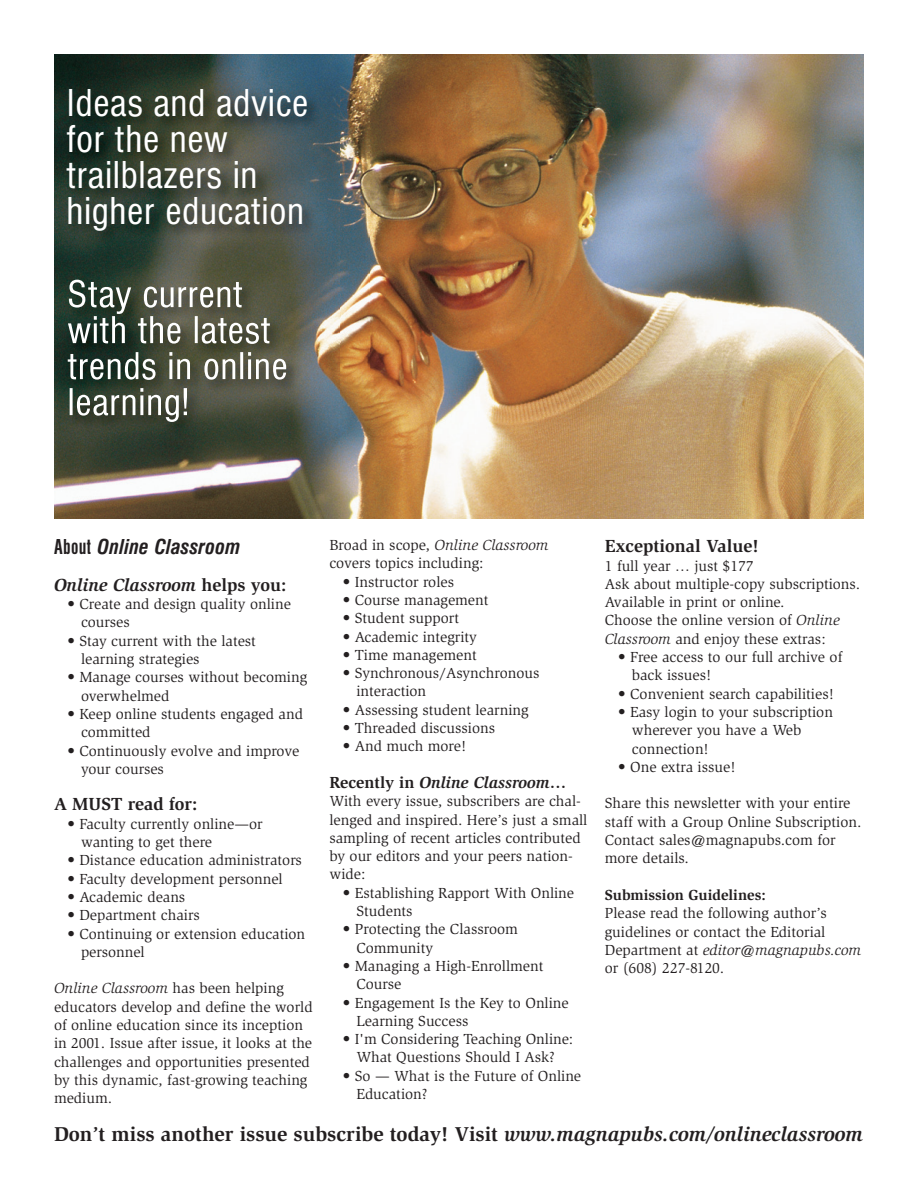
<style>
.page{position:relative;width:918px;height:1188px;background:#fff}
.page>*{position:absolute;margin:0;border:0;box-sizing:border-box;transform-origin:0 0}
.t1{font:condensed 40.5px/36px "Nimbus San D";letter-spacing:.015em;color:#fff}
.t2{font:italic 700 condensed 22.5px "Nimbus San D";letter-spacing:.015em;color:#231f20}
.t3{font:700 20.7px "Slimbach";color:#231f20}
.t4{font:700 18px "Slimbach";color:#231f20}
.t5{font:italic 700 18px "Slimbach";color:#231f20}
.t6{font:italic 700 16.5px "Slimbach";color:#231f20}
.t7{font:15px/18.3px "Slimbach";color:#231f20}
.t8{font:700 15px "Slimbach";color:#231f20}
.s1{font-style:normal}
.s2{font-style:italic}
</style>
<div class="page">
<img style="left:54px;top:54px;width:810px;height:465px">
<img style="left:54px;top:269px;width:2px;height:250px">
<img style="left:56px;top:439px;width:283px;height:80px">
<img style="left:56px;top:79px;width:314px;height:360px">
<img style="left:69px;top:280px;width:173px;height:34px">
<img style="left:68px;top:316px;width:202px;height:28px">
<img style="left:68px;top:352px;width:218px;height:28px">
<img style="left:70px;top:388px;width:117px;height:34px">
<h1 class="t1" style="left:66px;top:84px;width:244px">Ideas and advice for the new trailblazers in higher education</h1>
<h2 class="t2" style="left:54px;top:533px;width:187px"><span class="s1">About</span> Online Classroom</h2>
<p class="t5" style="left:54px;top:578px;width:234px">Online Classroom <span class="s1">helps you:</span></p>
<p class="t7" style="left:81px;top:596px;width:211px;text-indent:-14px">• Create and design quality online courses</p>
<p class="t7" style="left:81px;top:633px;width:177px;text-indent:-14px">• Stay current with the latest learning strategies</p>
<p class="t7" style="left:81px;top:669px;width:228px;text-indent:-14px">• Manage courses without becoming overwhelmed</p>
<p class="t7" style="left:81px;top:706px;width:223px;text-indent:-14px">• Keep online students engaged and committed</p>
<p class="t7" style="left:81px;top:743px;width:220px;text-indent:-14px">• Continuously evolve and improve your courses</p>
<p class="t4" style="left:54px;top:797px;width:145px">A MUST read for:</p>
<p class="t7" style="left:81px;top:816px;width:183px;text-indent:-14px">• Faculty currently online—or wanting to get there</p>
<p class="t7" style="left:68px;top:852px;width:236px">• Distance education administrators</p>
<p class="t7" style="left:68px;top:871px;width:217px">• Faculty development personnel</p>
<p class="t7" style="left:68px;top:889px;width:119px">• Academic deans</p>
<p class="t7" style="left:68px;top:907px;width:134px">• Department chairs</p>
<p class="t7" style="left:81px;top:926px;width:226px;text-indent:-14px">• Continuing or extension education personnel</p>
<p class="t7" style="left:54px;top:980px;width:260px"><span class="s2">Online Classroom</span> has been helping educators develop and define the world of online education since its inception in 2001. Issue after issue, it looks at the challenges and opportunities presented by this dynamic, fast-growing teaching medium.</p>
<p class="t7" style="left:329px;top:537px;width:221px">Broad in scope, <span class="s2">Online Classroom </span>covers topics including:</p>
<p class="t7" style="left:343px;top:574px;width:113px">• Instructor roles</p>
<p class="t7" style="left:343px;top:592px;width:147px">• Course management</p>
<p class="t7" style="left:343px;top:610px;width:118px">• Student support</p>
<p class="t7" style="left:343px;top:629px;width:136px">• Academic integrity</p>
<p class="t7" style="left:343px;top:647px;width:135px">• Time management</p>
<p class="t7" style="left:356px;top:665px;width:185px;text-indent:-14px">• Synchronous/Asynchronous interaction</p>
<p class="t7" style="left:343px;top:702px;width:187px">• Assessing student learning</p>
<p class="t7" style="left:343px;top:720px;width:154px">• Threaded discussions</p>
<p class="t7" style="left:343px;top:738px;width:125px">• And much more!</p>
<p class="t6" style="left:329px;top:776px;width:238px"><span class="s1">Recently in</span> Online Classroom<span class="s1">…</span></p>
<p class="t7" style="left:329px;top:793px;width:260px">With every issue, subscribers are chal&shy;lenged and inspired. Here’s just a small sampling of recent articles contributed by our editors and your peers nation&shy;wide:</p>
<p class="t7" style="left:356px;top:885px;width:219px;text-indent:-14px">• Establishing Rapport With Online<br>Students</p>
<p class="t7" style="left:356px;top:921px;width:163px;text-indent:-14px">• Protecting the Classroom<br>Community</p>
<p class="t7" style="left:356px;top:958px;width:189px;text-indent:-14px">• Managing a High-Enrollment<br>Course</p>
<p class="t7" style="left:356px;top:994px;width:214px;text-indent:-14px">• Engagement Is the Key to Online<br>Learning Success</p>
<p class="t7" style="left:343px;top:1031px;width:232px;text-align:center">• I'm Considering Teaching Online:<br>What Questions Should I Ask?</p>
<p class="t7" style="left:356px;top:1068px;width:226px;text-indent:-14px">• So — What is the Future of Online<br>Education?</p>
<p class="t4" style="left:605px;top:539px;width:155px">Exceptional Value!</p>
<p class="t7" style="left:605px;top:557px;width:257px">1 full year … just $177<br>Ask about multiple-copy subscriptions.<br>Available in print or online.<br>Choose the online version of <span class="s2">Online<br>Classroom</span> and enjoy these extras:</p>
<p class="t7" style="left:632px;top:649px;width:212px;text-indent:-14px">• Free access to our full archive of back issues!</p>
<p class="t7" style="left:618px;top:686px;width:217px">• Convenient search capabilities!</p>
<p class="t7" style="left:632px;top:704px;width:203px;text-indent:-14px">• Easy login to your subscription wherever you have a Web connection!</p>
<p class="t7" style="left:618px;top:759px;width:119px">• One extra issue!</p>
<p class="t7" style="left:605px;top:795px;width:258px">Share this newsletter with your entire staff with a Group Online Subscription.<br>Contact sales@magnapubs.com for more details.</p>
<p class="t8" style="left:605px;top:889px;width:162px">Submission Guidelines:</p>
<p class="t7" style="left:605px;top:905px;width:258px">Please read the following author’s guidelines or contact the Editorial<br>Department at <span class="s2">editor@magnapubs.com </span>or (608) 227-8120.</p>
<h3 class="t3" style="left:54px;top:1126px;width:811px">Don’t miss another issue subscribe today! Visit <span class="s2">www.magnapubs.com/onlineclassroom</span></h3>
</div>
